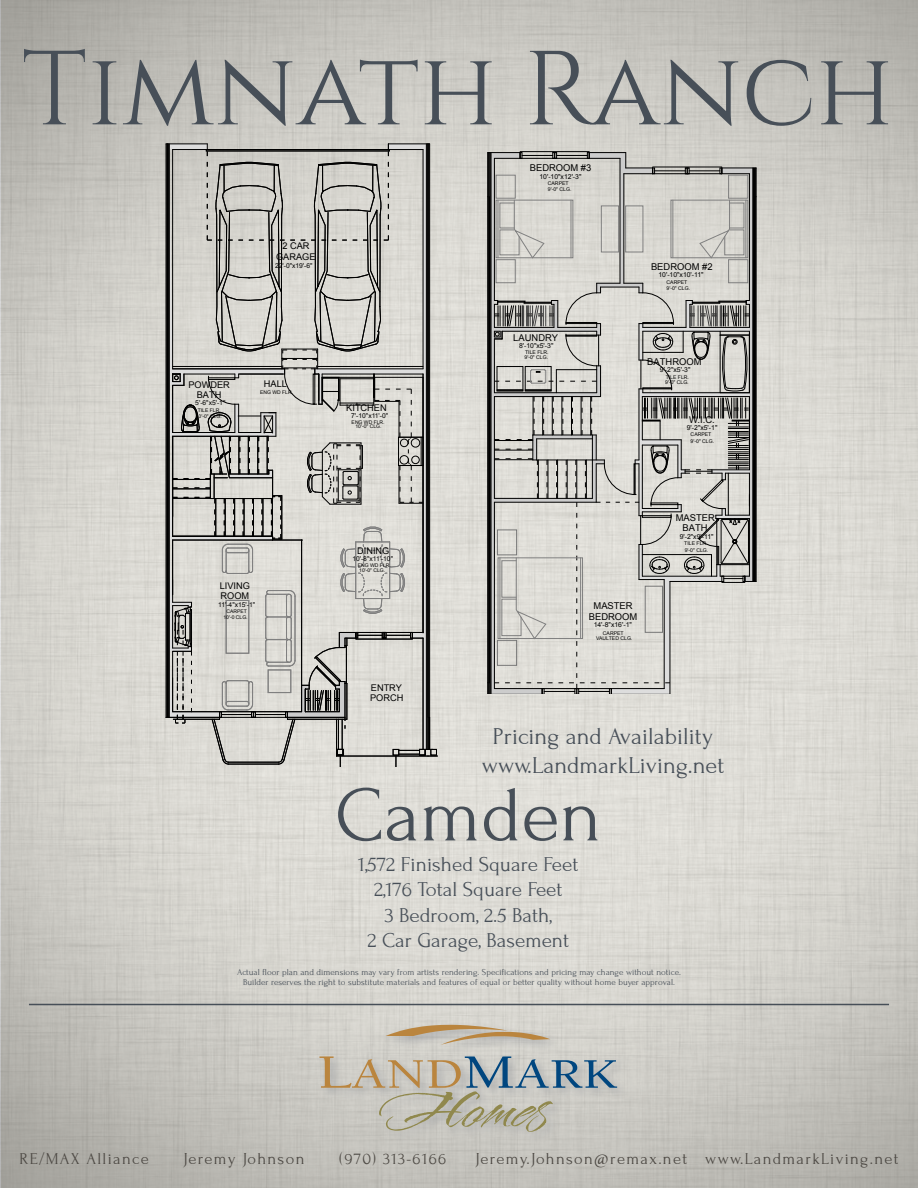
<style>
.page{position:relative;width:918px;height:1188px;background:#fff}
.page>*{position:absolute;margin:0;border:0;box-sizing:border-box;transform-origin:0 0}
.t1{font:105px "Cinzel";color:#474f58}
.t2{font:78.75px "Forum";color:#474f58}
.t3{font:24.15px/29px "Forum";color:#474f58;text-align:center}
.t4{font:21.15px/25.3px "Forum";color:#474f58;text-align:center}
.t5{font:16.5px "Forum";letter-spacing:.08em;color:#4c4843}
.t6{font:9.45px/10.2px "Arial";color:#000;text-align:center}
.t7{font:9.15px/10.1px "Arial";color:#000}
.t8{font:9px/10.2px "Forum";color:#474f58;text-align:center}
.t9{font:6.9px "Arial";color:#000}
.t10{font:6.75px "Arial";color:#000}
.t11{font:5.1px/5.7px "Arial";color:#000}
</style>
<div class="page">
<img style="left:0;top:0;width:918px;height:1188px">
<hr style="left:29px;top:1004px;width:860px;height:1px;background:#474f58">
<div style="left:317px;top:1022px;width:312px;height:122px;background:#d0cec8"></div>
<svg style="left:320px;top:1056px;width:297px;height:76px"></svg>
<svg style="left:386px;top:1025px;width:164px;height:20px"></svg>
<svg style="left:315px;top:144px;width:111px;height:18px;background:#cbc9c4"></svg>
<svg style="left:170px;top:144px;width:115px;height:573px;background:#cdccc8"></svg>
<hr style="left:388px;top:144px;width:42px;height:1px;background:#000">
<hr style="left:166px;top:144px;width:41px;height:1px;background:#000">
<hr style="left:423px;top:150px;width:1px;height:219px;background:#000">
<hr style="left:173px;top:149px;width:34px;height:1px;background:#000">
<hr style="left:388px;top:149px;width:35px;height:1px;background:#000">
<hr style="left:172px;top:150px;width:1px;height:219px;background:#000">
<hr style="left:166px;top:144px;width:1px;height:573px;background:#000">
<hr style="left:427px;top:144px;width:1px;height:605px;background:#000">
<hr style="left:426px;top:144px;width:1px;height:605px;background:#000">
<hr style="left:168px;top:144px;width:1px;height:573px;background:#000">
<hr style="left:169px;top:144px;width:1px;height:573px;background:#000">
<hr style="left:429px;top:144px;width:1px;height:573px;background:#000">
<hr style="left:167px;top:144px;width:1px;height:573px;background:#000">
<hr style="left:166px;top:717px;width:54px;height:1px;background:#000">
<hr style="left:428px;top:144px;width:1px;height:605px;background:#000">
<div style="left:206px;top:149px;width:183px;height:2px;border:1px solid #000"></div>
<svg style="left:207px;top:144px;width:1px;height:12px"></svg>
<svg style="left:172px;top:162px;width:265px;height:605px;background:#bdbcb7"></svg>
<hr style="left:488px;top:694px;width:54px;height:1px;background:#000">
<hr style="left:611px;top:694px;width:59px;height:1px;background:#000">
<hr style="left:520px;top:151px;width:69px;height:1px;background:#000">
<svg style="left:487px;top:152px;width:270px;height:542px;background:#bfbeb9"></svg>
<h1 class="t1" style="left:22px;top:28px;width:873px">Timnath Ranch</h1>
<p class="t6" style="left:530px;top:162px;width:63px">BEDROOM #3</p>
<p class="t9" style="left:539px;top:172px;width:44px">10'-10"x12'-3"</p>
<p class="t11" style="left:548px;top:180px;width:22px">CARPET</p>
<p class="t7" style="left:276px;top:241px;width:41px;text-align:center">2 CAR<br>GARAGE</p>
<p class="t10" style="left:275px;top:261px;width:39px">22'-0"x19'-6"</p>
<p class="t7" style="left:188px;top:380px;width:43px;text-align:center">POWDER<br>BATH</p>
<p class="t7" style="left:264px;top:379px;width:25px">HALL</p>
<p class="t11" style="left:260px;top:389px;width:34px">ENG WD FLR.</p>
<p class="t10" style="left:195px;top:398px;width:32px">5'-6"x5'-1"</p>
<p class="t7" style="left:346px;top:403px;width:42px">KITCHEN</p>
<p class="t11" style="left:198px;top:407px;width:24px">TILE FLR.</p>
<p class="t11" style="left:196px;top:414px;width:27px">10'-0" CLG.</p>
<p class="t10" style="left:351px;top:411px;width:39px">7'-10"x11'-0"</p>
<p class="t11" style="left:352px;top:419px;width:34px">ENG WD FLR.</p>
<p class="t11" style="left:355px;top:424px;width:27px">10'-0" CLG.</p>
<p class="t7" style="left:357px;top:546px;width:34px">DINING</p>
<p class="t10" style="left:352px;top:554px;width:42px">10'-8"x11'-10"</p>
<p class="t7" style="left:220px;top:580px;width:32px">LIVING<br>ROOM</p>
<p class="t10" style="left:218px;top:600px;width:39px">11'-4"x15'-1"</p>
<p class="t11" style="left:227px;top:609px;width:22px">CARPET</p>
<p class="t11" style="left:224px;top:615px;width:26px">10'-0 CLG.</p>
<p class="t11" style="left:358px;top:562px;width:34px">ENG WD FLR.<br>10'-0" CLG.</p>
<p class="t7" style="left:370px;top:683px;width:35px">ENTRY<br>PORCH</p>
<p class="t11" style="left:548px;top:186px;width:25px">9'-0" CLG.</p>
<p class="t6" style="left:513px;top:332px;width:46px">LAUNDRY</p>
<p class="t9" style="left:519px;top:341px;width:36px">8'-10"x5'-3"</p>
<p class="t11" style="left:525px;top:349px;width:25px">TILE FLR.</p>
<p class="t11" style="left:525px;top:354px;width:25px">9'-0" CLG.</p>
<p class="t6" style="left:651px;top:261px;width:63px">BEDROOM #2</p>
<p class="t9" style="left:658px;top:270px;width:47px">10'-10"x10'-11"</p>
<p class="t11" style="left:667px;top:279px;width:22px">CARPET</p>
<p class="t11" style="left:667px;top:285px;width:25px">9'-0" CLG.</p>
<p class="t6" style="left:647px;top:357px;width:56px">BATHROOM</p>
<p class="t9" style="left:660px;top:365px;width:32px">9'-2"x5'-3"</p>
<p class="t7" style="left:666px;top:369px;width:46px">LAUNDRY</p>
<p class="t11" style="left:666px;top:374px;width:25px">TILE FLR.</p>
<p class="t10" style="left:673px;top:377px;width:32px">5'-0"x8'-5"</p>
<p class="t11" style="left:665px;top:379px;width:25px">9'-0" CLG.</p>
<p class="t6" style="left:689px;top:415px;width:27px">W.I.C.</p>
<p class="t9" style="left:687px;top:423px;width:32px">9'-2"x5'-1"</p>
<p class="t11" style="left:691px;top:432px;width:22px">CARPET</p>
<p class="t11" style="left:691px;top:438px;width:25px">9'-0" CLG.</p>
<p class="t6" style="left:589px;top:601px;width:50px">MASTER<br>BEDROOM</p>
<p class="t9" style="left:594px;top:620px;width:40px">14'-8"x16'-1"</p>
<p class="t11" style="left:603px;top:630px;width:22px">CARPET</p>
<p class="t11" style="left:596px;top:635px;width:38px">VAULTED CLG.</p>
<p class="t6" style="left:676px;top:513px;width:41px">MASTER<br>BATH</p>
<p class="t9" style="left:680px;top:532px;width:35px">9'-2"x9'-11"</p>
<p class="t11" style="left:684px;top:540px;width:25px">TILE FLR.</p>
<p class="t11" style="left:685px;top:547px;width:25px">9'-0" CLG.</p>
<h3 class="t3" style="left:482px;top:722px;width:244px">Pricing and Availability www.LandmarkLiving.net</h3>
<h2 class="t2" style="left:335px;top:773px;width:268px">Camden</h2>
<h3 class="t4" style="left:358px;top:852px;width:222px">1,572 Finished Square Feet<br>2,176 Total Square Feet<br>3 Bedroom, 2.5 Bath,<br>2 Car Garage, Basement</h3>
<p class="t8" style="left:237px;top:967px;width:445px">Actual floor plan and dimensions may vary from artists rendering. Specifications and pricing may change without notice.<br>Builder reserves the right to substitute materials and features of equal or better quality without home buyer approval.</p>
<h3 class="t5" style="left:19px;top:1149px;width:131px">RE/MAX Alliance</h3>
<h3 class="t5" style="left:184px;top:1149px;width:122px">Jeremy Johnson</h3>
<h3 class="t5" style="left:339px;top:1149px;width:108px">(970) 313-6166</h3>
<h3 class="t5" style="left:476px;top:1149px;width:424px">Jeremy.Johnson@remax.net www.LandmarkLiving.net</h3>
</div>
